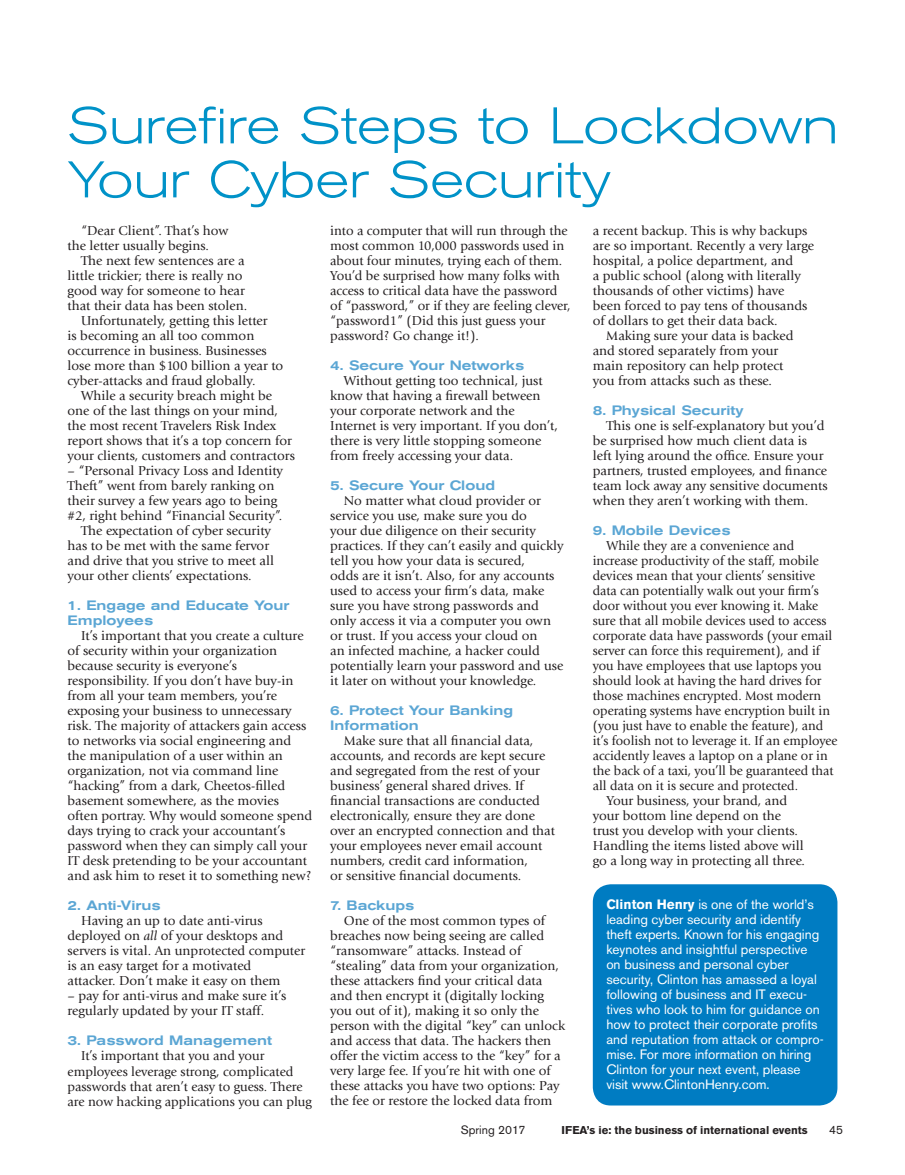
<style>
.page{position:relative;width:905px;height:1175px;background:#fff}
.page>*{position:absolute;margin:0;border:0;box-sizing:border-box;transform-origin:0 0}
.t1{font:300 expanded 51px "Akzidenz Grotesk BE";color:#0092c8}
.Body_Text{font:13.5px/15px "Giovanni";color:#231f20}
.Body_Text_96{font:13.5px/15px "Giovanni";color:#231f20;scale:.96 1}
.t2{font:13.5px/15px "Akzidenz Grotesk BE";color:#fff}
.Body_Text_98{font:13.5px/15px "Giovanni";color:#231f20}
.Head_6{font:500 expanded 13.5px/15px "Akzidenz Grotesk BE";color:#5ba6d4;scale:.96 1}
.t3{font:12px "Akzidenz Grotesk BE";color:#231f20}
.t4{font:700 11.25px "Akzidenz Grotesk BE";color:#231f20}
.s1{font-style:italic}
.s2{font-weight:700}
</style>
<div class="page">
<div style="left:592px;top:884px;width:245px;height:221px;background:#007cc2;border-radius:18px"></div>
<p class="t1" style="left:68px;top:97px;width:772px">Surefire Steps to Lockdown</p>
<p class="t1" style="left:68px;top:151px;width:544px">Your Cyber Security</p>
<p class="Body_Text" style="left:68px;top:223px;width:162px;text-indent:14px">“Dear Client”. That’s how the letter usually begins.</p>
<p class="Body_Text" style="left:68px;top:253px;width:181px;text-indent:14px">The next few sentences are a little trickier; there is really no good way for someone to hear that their data has been stolen.</p>
<p class="Body_Text" style="left:68px;top:313px;width:217px;text-indent:14px">Unfortunately, getting this letter<br>is becoming an all too common occurrence in business. Businesses lose more than $100 billion a year to cyber-attacks and fraud globally.</p>
<p class="Body_Text" style="left:68px;top:388px;width:229px;text-indent:14px">While a security breach might be one of the last things on your mind, the most recent Travelers Risk Index report shows that it’s a top concern for your clients, customers and contractors</p>
<p class="Body_Text" style="left:68px;top:463px;width:217px">– “Personal Privacy Loss and Identity Theft” went from barely ranking on their survey a few years ago to being #2, right behind “Financial Security”.</p>
<p class="Body_Text" style="left:68px;top:523px;width:208px;text-indent:14px">The expectation of cyber security has to be met with the same fervor and drive that you strive to meet all your other clients’ expectations.</p>
<p class="Head_6" style="left:68px;top:598px;width:232px">1. Engage and Educate Your<br>Employees</p>
<p class="Body_Text" style="left:68px;top:628px;width:246px;text-indent:14px">It’s important that you create a culture of security within your organization because security is everyone’s responsibility. If you don’t have buy-in from all your team members, you’re exposing your business to unnecessary risk. The majority of attackers gain access to networks via social engineering and the manipulation of a user within an organization, not via command line “hacking” from a dark, Cheetos-filled basement somewhere, as the movies often portray. Why would someone spend days trying to crack your accountant’s password when they can simply call your IT desk pretending to be your accountant and ask him to reset it to something new?</p>
<p class="Head_6" style="left:68px;top:898px;width:98px">2. Anti-Virus</p>
<p class="Body_Text" style="left:68px;top:913px;width:239px;text-indent:14px">Having an up to date anti-virus deployed on <span class="s1">all</span> of your desktops and servers is vital. An unprotected computer is an easy target for a motivated<br>attacker. Don’t make it easy on them</p>
<p class="Body_Text" style="left:68px;top:988px;width:220px">– pay for anti-virus and make sure it’s regularly updated by your IT staff.</p>
<p class="Head_6" style="left:68px;top:1033px;width:214px">3. Password Management</p>
<p class="Body_Text_98" style="left:68px;top:1048px;width:246px;text-indent:13px">It’s important that you and your employees leverage strong, complicated passwords that aren’t easy to guess. There are now hacking applications you can plug</p>
<p class="Body_Text_98" style="left:330px;top:223px;width:242px">into a computer that will run through the most common 10,000 passwords used in about four minutes, trying each of them.<br>You’d be surprised how many folks with access to critical data have the password of “password,” or if they are feeling clever, “password1” (Did this just guess your password? Go change it!).</p>
<p class="Head_6" style="left:330px;top:358px;width:204px">4. Secure Your Networks</p>
<p class="Body_Text" style="left:330px;top:373px;width:229px;text-indent:14px">Without getting too technical, just know that having a firewall between your corporate network and the Internet is very important. If you don’t, there is very little stopping someone from freely accessing your data.</p>
<p class="Head_6" style="left:330px;top:478px;width:173px">5. Secure Your Cloud</p>
<p class="Body_Text" style="left:330px;top:493px;width:235px;text-indent:14px">No matter what cloud provider or service you use, make sure you do<br>your due diligence on their security practices. If they can’t easily and quickly tell you how your data is secured,<br>odds are it isn’t. Also, for any accounts used to access your firm’s data, make sure you have strong passwords and only access it via a computer you own or trust. If you access your cloud on<br>an infected machine, a hacker could potentially learn your password and use it later on without your knowledge.</p>
<p class="Head_6" style="left:330px;top:703px;width:192px">6. Protect Your Banking<br>Information</p>
<p class="Body_Text" style="left:330px;top:733px;width:226px;text-indent:14px">Make sure that all financial data, accounts, and records are kept secure and segregated from the rest of your business’ general shared drives. If financial transactions are conducted electronically, ensure they are done over an encrypted connection and that your employees never email account numbers, credit card information,<br>or sensitive financial documents.</p>
<p class="Head_6" style="left:330px;top:898px;width:89px">7. Backups</p>
<p class="Body_Text" style="left:330px;top:913px;width:236px;text-indent:14px">One of the most common types of breaches now being seeing are called “ransomware” attacks. Instead of “stealing” data from your organization, these attackers find your critical data and then encrypt it (digitally locking you out of it), making it so only the person with the digital “key” can unlock and access that data. The hackers then offer the victim access to the “key” for a very large fee. If you’re hit with one of these attacks you have two options: Pay the fee or restore the locked data from</p>
<p class="Body_Text" style="left:592px;top:223px;width:223px">a recent backup. This is why backups are so important. Recently a very large hospital, a police department, and<br>a public school (along with literally thousands of other victims) have been forced to pay tens of thousands of dollars to get their data back.</p>
<p class="Body_Text" style="left:592px;top:328px;width:202px;text-indent:14px">Making sure your data is backed and stored separately from your main repository can help protect you from attacks such as these.</p>
<p class="Head_6" style="left:592px;top:403px;width:158px">8. Physical Security</p>
<p class="Body_Text" style="left:592px;top:418px;width:236px;text-indent:14px">This one is self-explanatory but you’d be surprised how much client data is left lying around the office. Ensure your partners, trusted employees, and finance team lock away any sensitive documents when they aren’t working with them.</p>
<p class="Head_6" style="left:592px;top:523px;width:145px">9. Mobile Devices</p>
<p class="Body_Text_96" style="left:592px;top:538px;width:256px;text-indent:14px">While they are a convenience and increase productivity of the staff, mobile devices mean that your clients’ sensitive data can potentially walk out your firm’s door without you ever knowing it. Make sure that all mobile devices used to access corporate data have passwords (your email server can force this requirement), and if you have employees that use laptops you should look at having the hard drives for those machines encrypted. Most modern operating systems have encryption built in (you just have to enable the feature), and it’s foolish not to leverage it. If an employee accidently leaves a laptop on a plane or in the back of a taxi, you’ll be guaranteed that all data on it is secure and protected.</p>
<p class="Body_Text" style="left:592px;top:793px;width:214px;text-indent:14px">Your business, your brand, and your bottom line depend on the trust you develop with your clients.<br>Handling the items listed above will go a long way in protecting all three.</p>
<p class="t2" style="left:606px;top:897px;width:219px"><span class="s2">Clinton Henry</span> is one of the world’s leading cyber security and identify theft experts. Known for his engaging keynotes and insightful perspective on business and personal cyber security, Clinton has amassed a loyal following of business and IT execu&shy;tives who look to him for guidance on how to protect their corporate profits and reputation from attack or compro&shy;mise. For more information on hiring Clinton for your next event, please visit www.ClintonHenry.com.</p>
<p class="t3" style="left:461px;top:1123px;width:66px">Spring 2017</p>
<p class="t4" style="left:561px;top:1124px;width:248px">IFEA’s ie: the business of international events</p>
<p class="t3" style="left:829px;top:1123px;width:15px">45</p>
</div>
